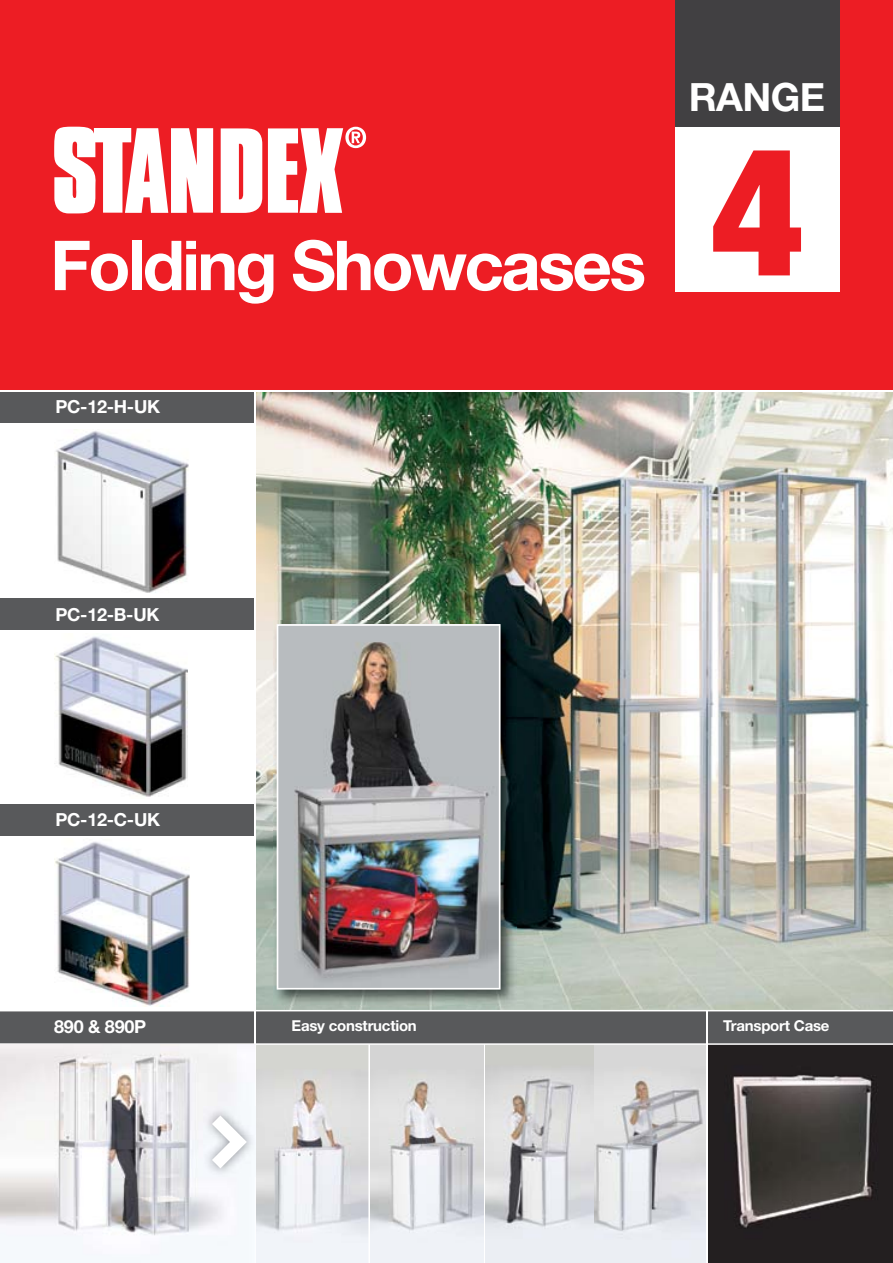
<style>
.page{position:relative;width:893px;height:1263px;background:#fff}
.page>*{position:absolute;margin:0;border:0;box-sizing:border-box;transform-origin:0 0}
.t1{font:900 condensed 180px "Helvetica Neue";color:#ed1d24}
.t2{font:700 69px "Helvetica Neue";letter-spacing:-.04em;color:#fff}
.t3{font:700 39px "Helvetica Neue";letter-spacing:-.015em;color:#fff}
.t4{font:700 18px "Helvetica Neue";letter-spacing:-.015em;color:#fff}
.t5{font:700 15px "Helvetica Neue";letter-spacing:-.015em;color:#fff}
</style>
<div class="page">
<div style="left:0;top:804px;width:254px;height:32px;background:#58595b"></div>
<img style="left:256px;top:1045px;width:112px;height:218px">
<img style="left:370px;top:1045px;width:114px;height:218px">
<img style="left:485px;top:1045px;width:221px;height:218px">
<img style="left:708px;top:1045px;width:185px;height:218px">
<img style="left:256px;top:392px;width:637px;height:618px">
<div style="left:0;top:0;width:893px;height:391px;background:#ed1d24"></div>
<svg style="left:221px;top:128px;width:41px;height:85px;background:#fde9e9"></svg>
<svg style="left:54px;top:127px;width:159px;height:87px"></svg>
<svg style="left:268px;top:127px;width:98px;height:86px"></svg>
<div style="left:0;top:391px;width:254px;height:32px;background:#58595b"></div>
<div style="left:0;top:598px;width:254px;height:31px;background:#58595b"></div>
<svg style="left:0;top:1011px;width:893px;height:34px;background:#616163"></svg>
<hr style="left:706px;top:1010px;width:1px;height:253px;background:#fff">
<hr style="left:254px;top:391px;width:1px;height:872px;background:#fff">
<hr style="left:0;top:390px;width:893px;height:1px;background:#fff">
<div style="left:675px;top:127px;width:164px;height:164px;background:#fff"></div>
<div style="left:675px;top:0;width:164px;height:127px;background:#414042"></div>
<img style="left:56px;top:431px;width:133px;height:162px">
<img style="left:54px;top:636px;width:134px;height:161px">
<img style="left:54px;top:841px;width:136px;height:165px">
<img style="left:0;top:1044px;width:254px;height:219px">
<img style="left:203px;top:1107px;width:52px;height:70px">
<svg style="left:212px;top:1115px;width:35px;height:53px"></svg>
<img style="left:273px;top:621px;width:243px;height:384px">
<img style="left:277px;top:624px;width:223px;height:366px">
<h2 class="t2" style="left:50px;top:223px;width:597px">Folding Showcases</h2>
<p class="t4" style="left:55px;top:395px;width:106px">PC-12-H-UK</p>
<h3 class="t3" style="left:688px;top:73px;width:138px">RANGE</h3>
<h1 class="t1" style="left:710px;top:100px;width:95px">4</h1>
<p class="t4" style="left:55px;top:604px;width:105px">PC-12-B-UK</p>
<p class="t4" style="left:55px;top:809px;width:106px">PC-12-C-UK</p>
<p class="t4" style="left:54px;top:1015px;width:93px">890 &amp; 890P</p>
<p class="t5" style="left:291px;top:1017px;width:127px">Easy construction</p>
<p class="t5" style="left:723px;top:1017px;width:108px">Transport Case</p>
</div>
